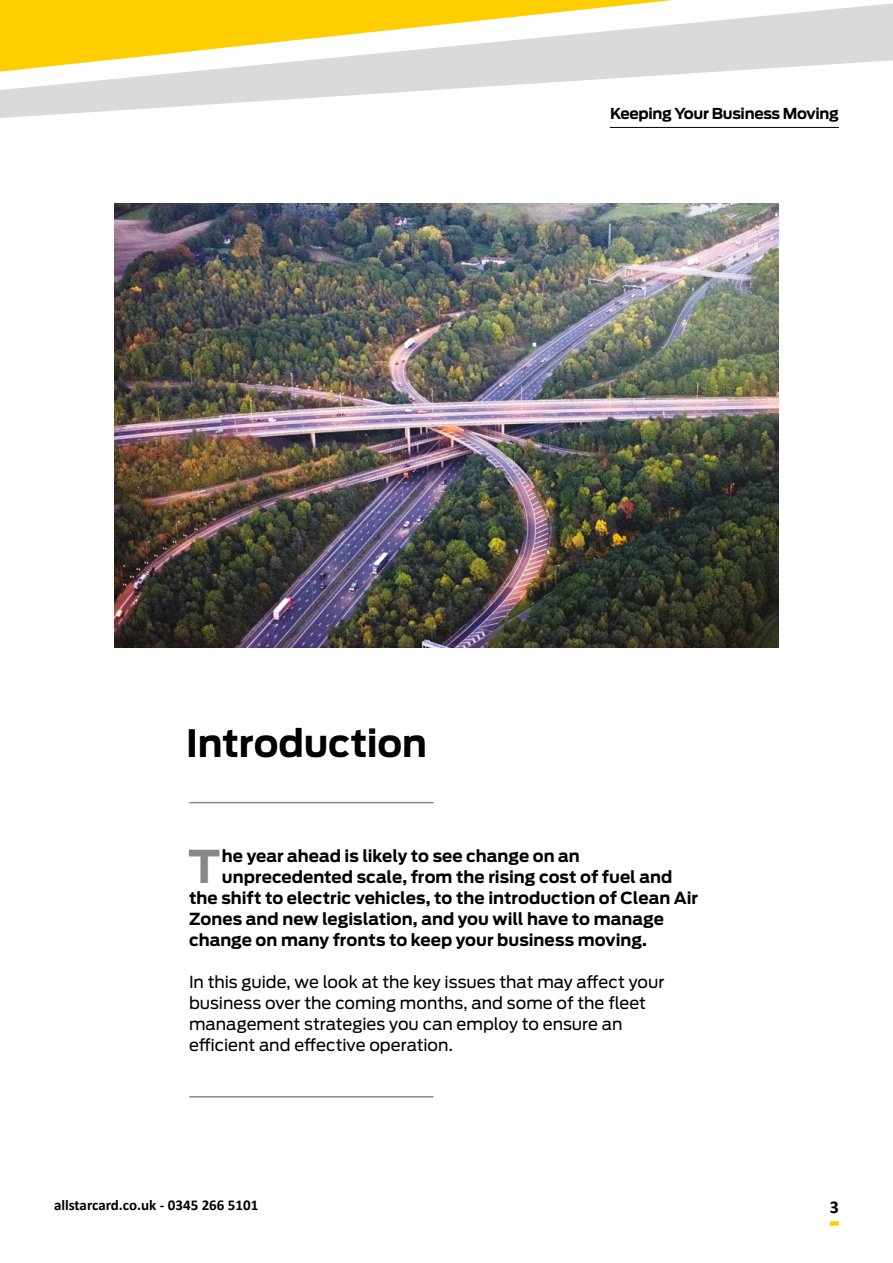
<style>
.page{position:relative;width:893px;height:1263px;background:#fff}
.page>*{position:absolute;margin:0;border:0;box-sizing:border-box;transform-origin:0 0}
.t1{font:700 44.85px "Antenna";color:#878787}
.t2{font:700 37.5px "Antenna";letter-spacing:-.005em;color:#000}
.t3{font:700 18px "Calibri";color:#000}
.t4{font:700 16.5px "Antenna";color:#000}
.t5{font:16.5px/21px "Antenna";color:#000}
.t6{font:700 15px "Calibri";color:#000}
.t7{font:700 15px "Antenna";letter-spacing:-.02em;color:#000}
</style>
<div class="page">
<div style="left:830px;top:1221px;width:9px;height:5px;background:#ffce00"></div>
<img style="left:114px;top:204px;width:665px;height:443px">
<hr style="left:0;top:0;width:673px;height:3px;background:#ffce00">
<svg style="left:0;top:3px;width:893px;height:115px"></svg>
<hr style="left:610px;top:127px;width:229px;height:1px;background:#000">
<hr style="left:190px;top:802px;width:243px;height:1px;background:#878787">
<hr style="left:190px;top:1096px;width:243px;height:1px;background:#878787">
<p class="t7" style="left:610px;top:104px;width:230px">Keeping Your Business Moving</p>
<h2 class="t2" style="left:186px;top:721px;width:243px">Introduction</h2>
<h1 class="t1" style="left:188px;top:840px;width:33px">T</h1>
<p class="t4" style="left:222px;top:846px;width:359px">he year ahead is likely to see change on an</p>
<p class="t4" style="left:222px;top:867px;width:452px">unprecedented scale, from the rising cost of fuel and</p>
<p class="t4" style="left:189px;top:888px;width:511px">the shift to electric vehicles, to the introduction of Clean Air</p>
<p class="t4" style="left:189px;top:909px;width:476px">Zones and new legislation, and you will have to manage</p>
<p class="t4" style="left:189px;top:930px;width:459px">change on many fronts to keep your business moving.</p>
<p class="t5" style="left:189px;top:971px;width:477px">In this guide, we look at the key issues that may affect your business over the coming months, and some of the fleet management strategies you can employ to ensure an efficient and effective operation.</p>
<p class="t6" style="left:54px;top:1196px;width:206px">allstarcard.co.uk - 0345 266 5101</p>
<p class="t3" style="left:830px;top:1195px;width:11px">3</p>
</div>
